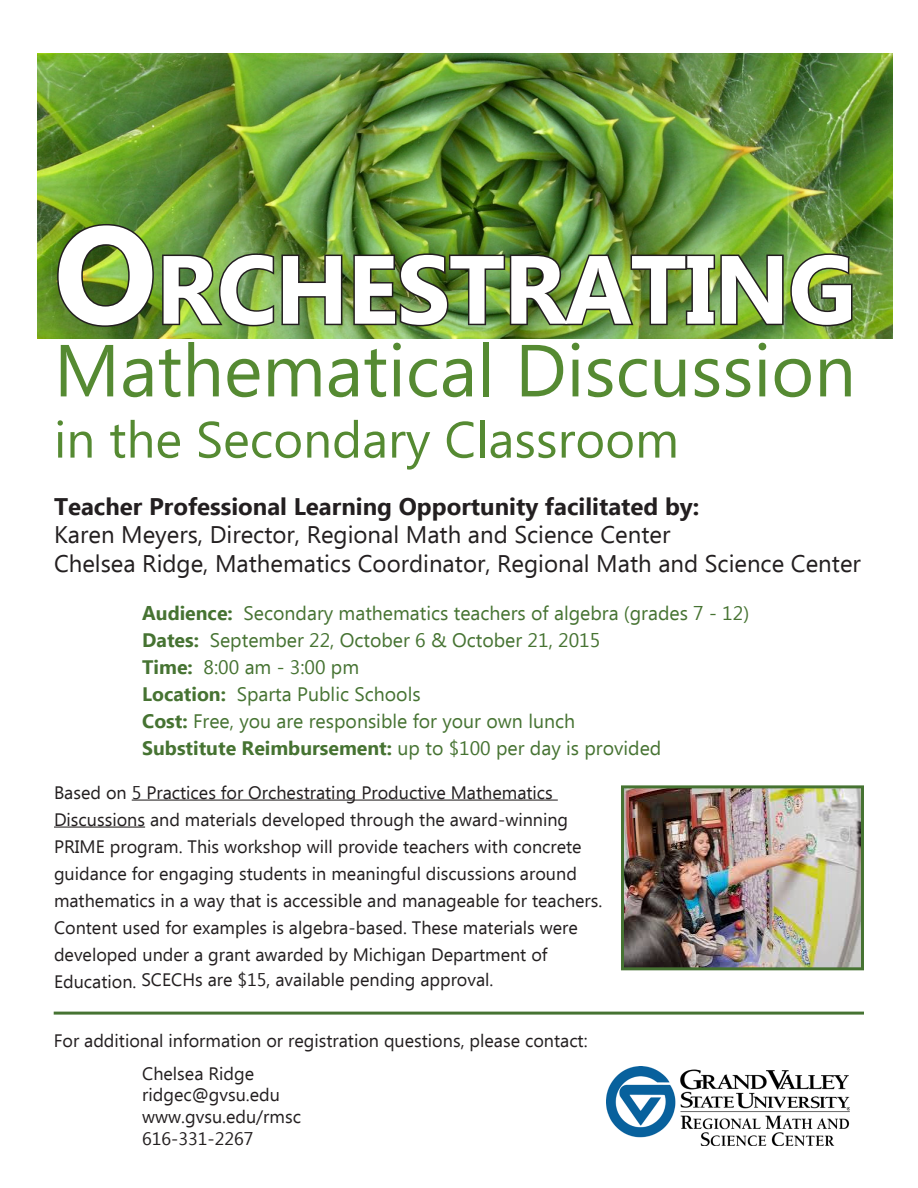
<style>
.page{position:relative;width:918px;height:1188px;background:#fff}
.page>*{position:absolute;margin:0;border:0;box-sizing:border-box;transform-origin:0 0}
.t1{font:700 96.6px "Ebrima";letter-spacing:-.015em;color:#fff}
.t2{font:73.5px "Ebrima";color:#558a32}
.t3{font:51px "Ebrima";color:#558a32}
.t4{font:24px "Ebrima";color:#231f20}
.t5{font:700 24px "Ebrima";color:#231f20}
.t6{font:19.5px "Ebrima";color:#467332}
.t7{font:700 19.5px "Ebrima";color:#467332}
.t8{font:18px/26.8px "Ebrima";color:#231f20}
.s1{font-size:138px}
.s2{font-weight:700}
.s3{font-weight:400}
</style>
<div class="page">
<img style="left:37px;top:54px;width:856px;height:284px">
<img style="left:56px;top:222px;width:99px;height:106px">
<img style="left:161px;top:252px;width:183px;height:76px">
<img style="left:352px;top:252px;width:502px;height:76px">
<img style="left:625px;top:789px;width:235px;height:177px">
<div style="left:621px;top:785px;width:243px;height:185px;border:3px solid #467332"></div>
<hr style="left:132px;top:800px;width:426px;height:1px;background:#231f20">
<hr style="left:54px;top:827px;width:91px;height:1px;background:#231f20">
<img style="left:607px;top:1067px;width:243px;height:79px">
<hr style="left:54px;top:1012px;width:810px;height:3px;background:#467332">
<p class="t1" style="left:54px;top:218px;width:804px"><span class="s1">O</span>RCHESTRATING</p>
<p class="t2" style="left:54px;top:318px;width:803px">Mathematical Discussion</p>
<p class="t3" style="left:54px;top:403px;width:627px">in the Secondary Classroom</p>
<p class="t5" style="left:54px;top:488px;width:647px">Teacher Professional Learning Opportunity facilitated by:</p>
<p class="t4" style="left:54px;top:518px;width:618px">Karen Meyers, Director, Regional Math and Science Center</p>
<p class="t4" style="left:54px;top:547px;width:808px">Chelsea Ridge, Mathematics Coordinator, Regional Math and Science Center</p>
<p class="t6" style="left:142px;top:599px;width:609px"><span class="s2">Audience:</span> Secondary mathematics teachers of algebra (grades 7 - 12)</p>
<p class="t6" style="left:142px;top:626px;width:460px"><span class="s2">Dates:</span> September 22, October 6 &amp; October 21, 2015</p>
<p class="t6" style="left:142px;top:653px;width:219px"><span class="s2">Time:</span> 8:00 am - 3:00 pm</p>
<p class="t6" style="left:142px;top:680px;width:280px"><span class="s2">Location:</span> Sparta Public Schools</p>
<p class="t6" style="left:142px;top:707px;width:434px"><span class="s2">Cost:</span> Free, you are responsible for your own lunch</p>
<p class="t7" style="left:142px;top:733px;width:521px">Substitute Reimbursement: <span class="s3">up to $100 per day is provided</span></p>
<p class="t8" style="left:54px;top:780px;width:550px">Based on 5 Practices for Orchestrating Productive Mathematics Discussions and materials developed through the award-winning PRIME program. This workshop will provide teachers with concrete guidance for engaging students in meaningful discussions around mathematics in a way that is accessible and manageable for teachers.<br>Content used for examples is algebra-based. These materials were developed under a grant awarded by Michigan Department of Education. SCECHs are $15, available pending approval.</p>
<p class="t8" style="left:54px;top:1029px;width:535px">For additional information or registration questions, please contact:</p>
<p class="t8" style="left:142px;top:1061px;width:113px">Chelsea Ridge</p>
<p class="t8" style="left:142px;top:1083px;width:139px">ridgec@gvsu.edu</p>
<p class="t8" style="left:142px;top:1104px;width:160px">www.gvsu.edu/rmsc</p>
<p class="t8" style="left:142px;top:1126px;width:113px">616-331-2267</p>
</div>
